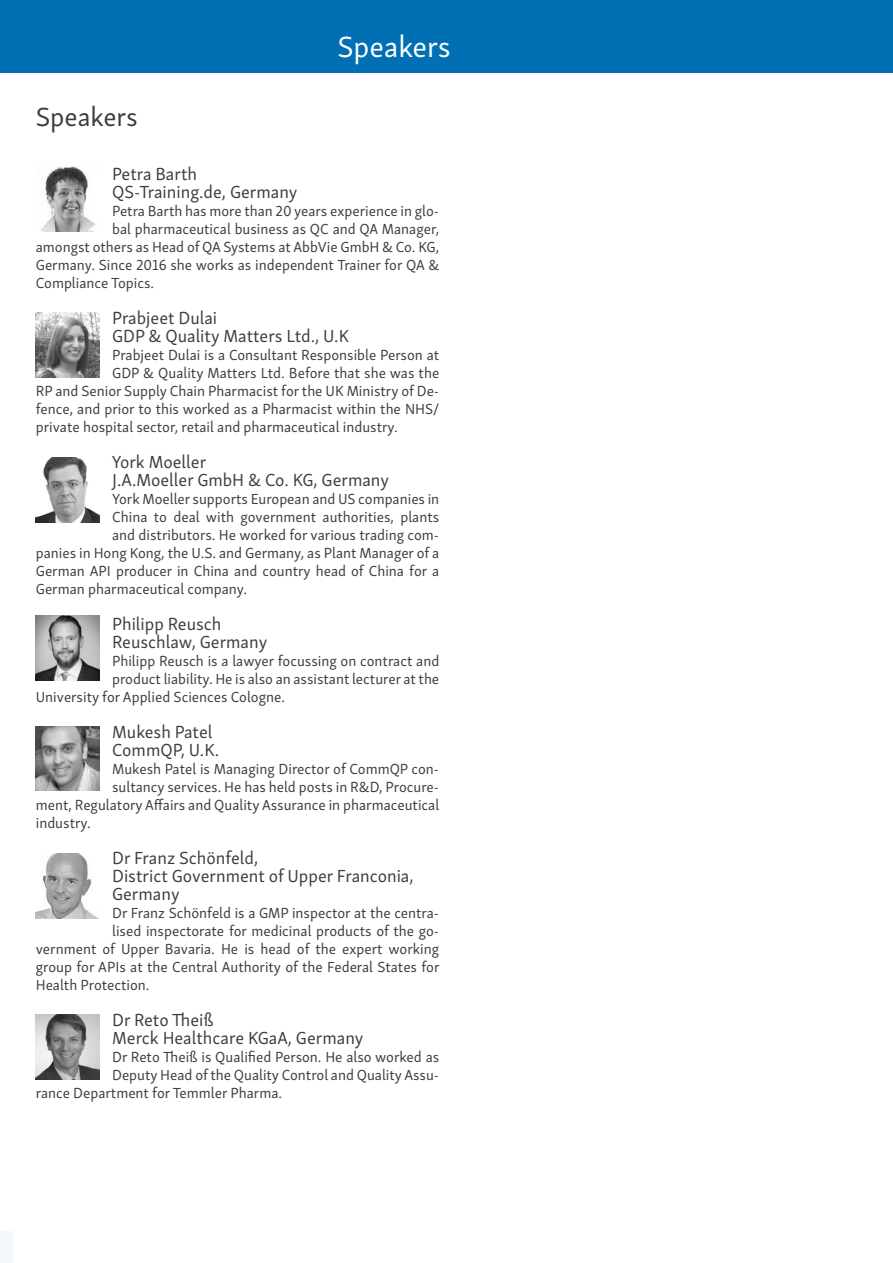
<style>
.page{position:relative;width:893px;height:1263px;background:#fff}
.page>*{position:absolute;margin:0;border:0;box-sizing:border-box;transform-origin:0 0}
.t1{font:30px "Skolar Sans Latn";color:#fff}
.t2{font:27px "Skolar Sans Latn";color:#3e3d40}
.t3{font:18px/18px "Skolar Sans Latn";color:#3e3d40}
.t4{font:15px "Skolar Sans Latn";color:#3e3d40}
</style>
<div class="page">
<div style="left:0;top:0;width:893px;height:72px;background:#006fb4"></div>
<div style="left:0;top:1231px;width:13px;height:32px;background:#f2f8fb"></div>
<img style="left:40px;top:166px;width:56px;height:65px">
<img style="left:36px;top:313px;width:63px;height:64px">
<img style="left:36px;top:458px;width:63px;height:64px">
<img style="left:36px;top:615px;width:63px;height:65px">
<img style="left:36px;top:726px;width:63px;height:65px">
<img style="left:36px;top:853px;width:62px;height:65px">
<img style="left:36px;top:1015px;width:63px;height:64px">
<h1 class="t1" style="left:337px;top:24px;width:115px">Speakers</h1>
<h2 class="t2" style="left:36px;top:96px;width:103px">Speakers</h2>
<p class="t3" style="left:112px;top:163px;width:187px">Petra Barth<br>QS-Training.de, Germany</p>
<p class="t4" style="left:112px;top:200px;width:329px">Petra Barth has more than 20 years experience in glo-</p>
<p class="t4" style="left:112px;top:218px;width:329px">bal pharmaceutical business as QC and QA Manager,</p>
<p class="t4" style="left:36px;top:236px;width:405px">amongst others as Head of QA Systems at AbbVie GmbH &amp; Co. KG,</p>
<p class="t4" style="left:36px;top:254px;width:405px">Germany. Since 2016 she works as independent Trainer for QA &amp;</p>
<p class="t4" style="left:36px;top:272px;width:120px">Compliance Topics.</p>
<p class="t3" style="left:112px;top:307px;width:238px">Prabjeet Dulai<br>GDP &amp; Quality Matters Ltd., U.K</p>
<p class="t4" style="left:112px;top:344px;width:329px">Prabjeet Dulai is a Consultant Responsible Person at</p>
<p class="t4" style="left:112px;top:362px;width:329px">GDP &amp; Quality Matters Ltd. Before that she was the</p>
<p class="t4" style="left:36px;top:380px;width:405px">RP and Senior Supply Chain Pharmacist for the UK Ministry of De-</p>
<p class="t4" style="left:36px;top:398px;width:405px">fence, and prior to this worked as a Pharmacist within the NHS/</p>
<p class="t4" style="left:36px;top:416px;width:364px">private hospital sector, retail and pharmaceutical industry.</p>
<p class="t3" style="left:112px;top:451px;width:279px">York Moeller<br>J.A.Moeller GmbH &amp; Co. KG, Germany</p>
<p class="t4" style="left:112px;top:488px;width:329px">York Moeller supports European and US companies in</p>
<p class="t4" style="left:112px;top:506px;width:329px">China to deal with government authorities, plants</p>
<p class="t4" style="left:112px;top:524px;width:329px">and distributors. He worked for various trading com-</p>
<p class="t4" style="left:36px;top:542px;width:405px">panies in Hong Kong, the U.S. and Germany, as Plant Manager of a</p>
<p class="t4" style="left:36px;top:560px;width:405px">German API producer in China and country head of China for a</p>
<p class="t4" style="left:36px;top:578px;width:213px">German pharmaceutical company.</p>
<p class="t3" style="left:112px;top:613px;width:157px">Philipp Reusch<br>Reuschlaw, Germany</p>
<p class="t4" style="left:112px;top:650px;width:329px">Philipp Reusch is a lawyer focussing on contract and</p>
<p class="t4" style="left:112px;top:668px;width:329px">product liability. He is also an assistant lecturer at the</p>
<p class="t4" style="left:36px;top:686px;width:251px">University for Applied Sciences Cologne.</p>
<p class="t3" style="left:112px;top:721px;width:109px">Mukesh Patel<br>CommQP, U.K.</p>
<p class="t4" style="left:112px;top:758px;width:329px">Mukesh Patel is Managing Director of CommQP con-</p>
<p class="t4" style="left:112px;top:776px;width:329px">sultancy services. He has held posts in R&amp;D, Procure-</p>
<p class="t4" style="left:36px;top:794px;width:405px">ment, Regulatory Affairs and Quality Assurance in pharmaceutical</p>
<p class="t4" style="left:36px;top:812px;width:56px">industry.</p>
<p class="t3" style="left:112px;top:847px;width:303px">Dr Franz Schönfeld,<br>District Government of Upper Franconia,<br>Germany</p>
<p class="t4" style="left:112px;top:902px;width:329px">Dr Franz Schönfeld is a GMP inspector at the centra-</p>
<p class="t4" style="left:112px;top:920px;width:329px">lised inspectorate for medicinal products of the go-</p>
<p class="t4" style="left:36px;top:938px;width:405px">vernment of Upper Bavaria. He is head of the expert working</p>
<p class="t4" style="left:36px;top:956px;width:405px">group for APIs at the Central Authority of the Federal States for</p>
<p class="t4" style="left:36px;top:974px;width:115px">Health Protection.</p>
<p class="t3" style="left:112px;top:1009px;width:253px">Dr Reto Theiß<br>Merck Healthcare KGaA, Germany</p>
<p class="t4" style="left:112px;top:1046px;width:329px">Dr Reto Theiß is Qualified Person. He also worked as</p>
<p class="t4" style="left:112px;top:1064px;width:329px">Deputy Head of the Quality Control and Quality Assu-</p>
<p class="t4" style="left:36px;top:1082px;width:248px">rance Department for Temmler Pharma.</p>
</div>
